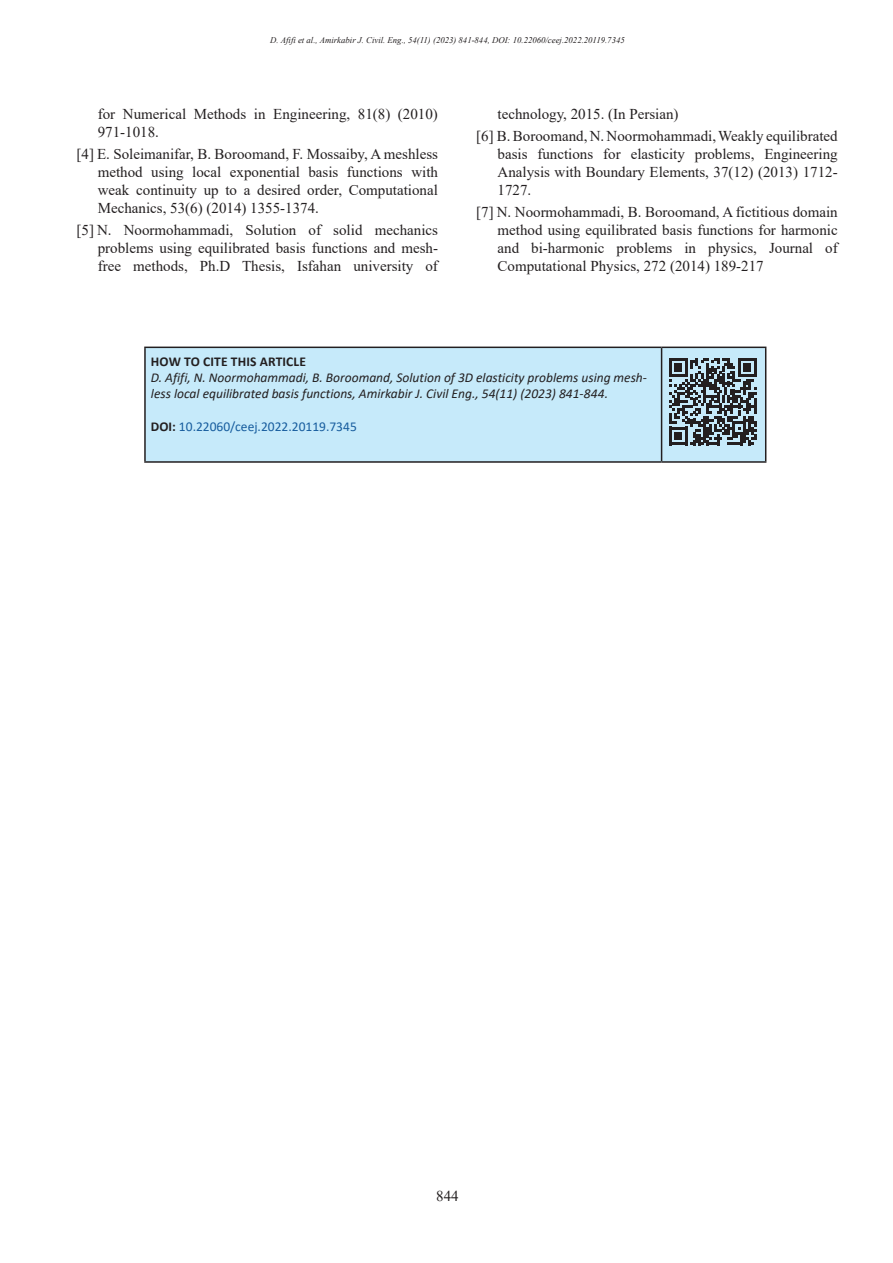
<style>
.page{position:relative;width:893px;height:1263px;background:#fff}
.page>*{position:absolute;margin:0;border:0;box-sizing:border-box;transform-origin:0 0}
.t1{font:15px/18px "Times New Roman";color:#231f20;text-align:justify}
.t2{font:italic 13.5px/16.2px "Calibri";color:#231f20}
.t3{font:13.5px "Calibri";color:#175d9e}
.t4{font:700 13.5px "Calibri";letter-spacing:.01em;color:#231f20}
.t5{font:italic 8.7px "Times New Roman";color:#231f20}
.s1{font-weight:700;color:#231f20}
</style>
<div class="page">
<div style="left:146px;top:348px;width:619px;height:113px;background:#c6eafa"></div>
<hr style="left:144px;top:347px;width:518px;height:1px;background:#231f20">
<hr style="left:144px;top:348px;width:2px;height:113px;background:#231f20">
<hr style="left:662px;top:347px;width:104px;height:1px;background:#231f20">
<hr style="left:661px;top:348px;width:1px;height:113px;background:#231f20">
<hr style="left:765px;top:348px;width:1px;height:113px;background:#231f20">
<hr style="left:144px;top:461px;width:518px;height:2px;background:#231f20">
<hr style="left:662px;top:461px;width:104px;height:2px;background:#231f20">
<svg style="left:669px;top:358px;width:87px;height:87px;background:#67747b"></svg>
<p class="t5" style="left:270px;top:34px;width:356px">D. Afifi et al., Amirkabir J. Civil. Eng., 54(11) (2023) 841-844, DOI: 10.22060/ceej.2022.20119.7345</p>
<p class="t1" style="left:98px;top:104px;width:342px">for Numerical Methods in Engineering, 81(8) (2010)<br>971-1018.</p>
<p class="t1" style="left:98px;top:145px;width:342px;text-indent:-21px">[4] E. Soleimanifar, B. Boroomand, F. Mossaiby, A meshless method using local exponential basis functions with weak continuity up to a desired order, Computational Mechanics, 53(6) (2014) 1355-1374.</p>
<p class="t1" style="left:98px;top:221px;width:342px;text-indent:-21px">[5] N. Noormohammadi, Solution of solid mechanics problems using equilibrated basis functions and mesh&shy;free methods, Ph.D Thesis, Isfahan university of</p>
<p class="t1" style="left:497px;top:104px;width:183px">technology, 2015. (In Persian)</p>
<p class="t1" style="left:497px;top:127px;width:342px;text-indent:-21px">[6] B. Boroomand, N. Noormohammadi, Weakly equilibrated basis functions for elasticity problems, Engineering Analysis with Boundary Elements, 37(12) (2013) 1712- 1727.</p>
<p class="t1" style="left:497px;top:203px;width:342px;text-indent:-21px">[7] N. Noormohammadi, B. Boroomand, A fictitious domain method using equilibrated basis functions for harmonic and bi-harmonic problems in physics, Journal of Computational Physics, 272 (2014) 189-217</p>
<p class="t4" style="left:151px;top:352px;width:157px">HOW TO CITE THIS ARTICLE</p>
<p class="t2" style="left:151px;top:369px;width:498px">D. Afifi, N. Noormohammadi, B. Boroomand, Solution of 3D elasticity problems using mesh&shy;less local equilibrated basis functions, Amirkabir J. Civil Eng., 54(11) (2023) 841-844.</p>
<p class="t3" style="left:151px;top:417px;width:207px"><span class="s1">DOI:</span> 10.22060/ceej.2022.20119.7345</p>
<p class="t1" style="left:436px;top:1186px;width:24px">844</p>
</div>
